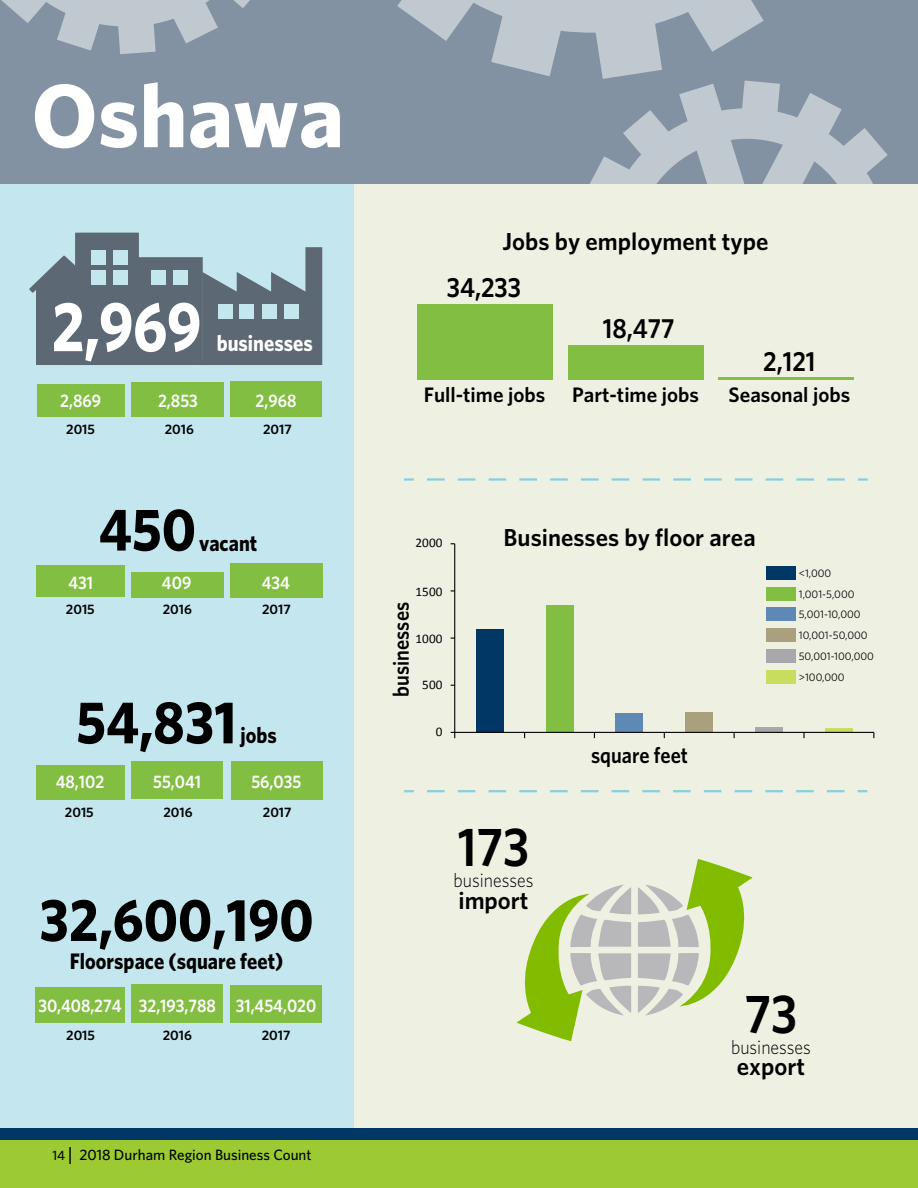
<style>
.page{position:relative;width:918px;height:1188px;background:#fff}
.page>*{position:absolute;margin:0;border:0;box-sizing:border-box;transform-origin:0 0}
.t1{font:700 90px "Whitney";color:#fff}
.t2{font:700 70.5px "Whitney";color:#fff;scale:.85 1}
.t3{font:700 60px "Whitney";color:#000;scale:.9 1}
.t4{font:600 54.75px "Whitney";color:#000;scale:.9 1}
.t5{font:600 27.75px "Whitney";color:#000;scale:.9 1}
.t6{font:600 24.6px "Whitney";color:#000}
.t7{font:700 22.5px "Whitney";color:#000;scale:.9 1}
.t8{font:600 22.5px "Whitney";color:#000;scale:.9 1}
.t9{font:700 22.5px "Whitney";color:#fff;scale:.9 1}
.t10{font:600 21px "Whitney";color:#000}
.t11{font:300 19.8px "Whitney";color:#000;scale:.9 1}
.t12{font:600 18.15px "Whitney";color:#fff;scale:.9 1}
.t13{font:500 15px "Whitney";color:#000}
.t14{font:600 13.8px "Whitney";color:#000}
.t15{font:13.2px "Calibri";color:#010101}
.t16{font:10.95px/20.7px "Whitney HTF";color:#000}
.s1{font-size:13.5px}
.s2{font-family:"Arial";font-weight:400;font-size:18px}
</style>
<div class="page">
<div style="left:0;top:87px;width:918px;height:1044px;background:#eef1e2"></div>
<div style="left:0;top:0;width:354px;height:1188px;background:#c4e7ef"></div>
<div style="left:0;top:1139px;width:918px;height:49px;background:#9bca33"></div>
<div style="left:0;top:1128px;width:918px;height:11px;background:#003764"></div>
<svg style="left:516px;top:885px;width:115px;height:156px"></svg>
<svg style="left:638px;top:859px;width:115px;height:157px"></svg>
<div style="left:418px;top:304px;width:135px;height:76px;background:#81be41"></div>
<div style="left:568px;top:345px;width:136px;height:35px;background:#81be41"></div>
<hr style="left:719px;top:377px;width:135px;height:2px;background:#81be41">
<div style="left:36px;top:566px;width:89px;height:31px;background:#81be41"></div>
<svg style="left:29px;top:233px;width:293px;height:132px"></svg>
<div style="left:113px;top:250px;width:15px;height:15px;background:#c4e7ef"></div>
<div style="left:113px;top:270px;width:15px;height:15px;background:#c4e7ef"></div>
<div style="left:91px;top:250px;width:15px;height:15px;background:#c4e7ef"></div>
<div style="left:91px;top:270px;width:15px;height:15px;background:#c4e7ef"></div>
<div style="left:173px;top:270px;width:15px;height:15px;background:#c4e7ef"></div>
<div style="left:151px;top:270px;width:15px;height:15px;background:#c4e7ef"></div>
<div style="left:131px;top:572px;width:92px;height:25px;background:#81be41"></div>
<div style="left:230px;top:563px;width:93px;height:34px;background:#81be41"></div>
<div style="left:37px;top:384px;width:88px;height:33px;background:#81be41"></div>
<div style="left:131px;top:383px;width:93px;height:34px;background:#81be41"></div>
<div style="left:230px;top:382px;width:92px;height:35px;background:#81be41"></div>
<div style="left:36px;top:765px;width:89px;height:34px;background:#81be41"></div>
<div style="left:132px;top:762px;width:91px;height:37px;background:#81be41"></div>
<div style="left:231px;top:761px;width:91px;height:38px;background:#81be41"></div>
<div style="left:131px;top:984px;width:92px;height:39px;background:#81be41"></div>
<div style="left:36px;top:987px;width:89px;height:36px;background:#81be41"></div>
<div style="left:230px;top:985px;width:92px;height:38px;background:#81be41"></div>
<svg style="left:405px;top:790px;width:8px;height:2px"></svg>
<svg style="left:428px;top:790px;width:417px;height:2px"></svg>
<svg style="left:859px;top:790px;width:7px;height:2px"></svg>
<svg style="left:405px;top:478px;width:8px;height:3px"></svg>
<svg style="left:428px;top:478px;width:417px;height:3px"></svg>
<svg style="left:859px;top:478px;width:8px;height:3px"></svg>
<div style="left:0;top:0;width:918px;height:183px;background:#8292a2"></div>
<svg style="left:397px;top:0;width:367px;height:79px;fill:#c0c8d0"></svg>
<svg style="left:590px;top:81px;width:298px;height:102px"></svg>
<svg style="left:1px;top:0;width:249px;height:54px"></svg>
<div style="left:476px;top:629px;width:28px;height:103px;background:#003764"></div>
<div style="left:546px;top:605px;width:27px;height:127px;background:#81be41"></div>
<div style="left:615px;top:713px;width:28px;height:19px;background:#5d89b4"></div>
<div style="left:685px;top:712px;width:28px;height:20px;background:#aba07e"></div>
<svg style="left:755px;top:728px;width:28px;height:4px"></svg>
<hr style="left:825px;top:729px;width:28px;height:3px;background:#c8dc5d">
<hr style="left:454px;top:544px;width:1px;height:188px;background:#000">
<hr style="left:455px;top:732px;width:419px;height:1px;background:#000">
<div style="left:766px;top:566px;width:29px;height:14px;background:#003764"></div>
<div style="left:766px;top:587px;width:29px;height:13px;background:#81be41"></div>
<div style="left:766px;top:607px;width:29px;height:14px;background:#5d89b4"></div>
<div style="left:766px;top:628px;width:29px;height:14px;background:#aba07e"></div>
<div style="left:766px;top:649px;width:29px;height:14px;background:#a8a8ac"></div>
<div style="left:766px;top:670px;width:29px;height:14px;background:#c8dc5d"></div>
<h1 class="t1" style="left:31px;top:56px;width:314px">Oshawa</h1>
<h2 class="t2" style="left:52px;top:279px;width:178px">2,969</h2>
<p class="t9" style="left:217px;top:328px;width:108px">businesses</p>
<p class="t12" style="left:60px;top:389px;width:47px">2,869</p>
<p class="t12" style="left:158px;top:389px;width:46px">2,853</p>
<p class="t12" style="left:256px;top:389px;width:47px">2,968</p>
<p class="t14" style="left:66px;top:420px;width:30px">2015</p>
<p class="t14" style="left:165px;top:420px;width:31px">2016</p>
<p class="t14" style="left:263px;top:420px;width:30px">2017</p>
<h3 class="t3" style="left:99px;top:489px;width:109px">450</h3>
<p class="t7" style="left:199px;top:528px;width:66px">vacant</p>
<p class="t12" style="left:68px;top:571px;width:29px">431</p>
<p class="t14" style="left:66px;top:600px;width:30px">2015</p>
<p class="t12" style="left:162px;top:571px;width:34px">409</p>
<p class="t14" style="left:163px;top:600px;width:31px">2016</p>
<p class="t12" style="left:262px;top:571px;width:33px">434</p>
<p class="t14" style="left:262px;top:600px;width:30px">2017</p>
<h3 class="t3" style="left:76px;top:682px;width:179px">54,831</h3>
<p class="t7" style="left:240px;top:720px;width:42px">jobs</p>
<p class="t12" style="left:56px;top:769px;width:55px">48,102</p>
<p class="t14" style="left:65px;top:803px;width:30px">2015</p>
<p class="t12" style="left:153px;top:769px;width:55px">55,041</p>
<p class="t14" style="left:164px;top:803px;width:31px">2016</p>
<p class="t12" style="left:251px;top:769px;width:57px">56,035</p>
<p class="t14" style="left:263px;top:803px;width:30px">2017</p>
<h3 class="t3" style="left:39px;top:880px;width:306px">32,600,190</h3>
<p class="t7" style="left:70px;top:947px;width:239px">Floorspace (square feet)</p>
<p class="t12" style="left:39px;top:994px;width:199px">30,408,274 32,193,788</p>
<p class="t14" style="left:262px;top:1026px;width:30px">2017</p>
<p class="t12" style="left:236px;top:994px;width:91px">31,454,020</p>
<p class="t14" style="left:66px;top:1026px;width:30px">2015</p>
<p class="t14" style="left:163px;top:1026px;width:31px">2016</p>
<p class="t13" style="left:52px;top:1145px;width:261px"><span class="s1">14</span> <span class="s2">|</span> 2018 Durham Region Business Count</p>
<h3 class="t6" style="left:503px;top:225px;width:267px">Jobs by employment type</h3>
<h3 class="t5" style="left:447px;top:268px;width:84px">34,233</h3>
<h3 class="t5" style="left:603px;top:310px;width:81px">18,477</h3>
<h3 class="t5" style="left:763px;top:343px;width:60px">2,121</h3>
<p class="t10" style="left:424px;top:381px;width:123px">Full-time jobs</p>
<p class="t10" style="left:572px;top:380px;width:128px">Part-time jobs</p>
<p class="t10" style="left:729px;top:381px;width:123px">Seasonal jobs</p>
<p class="t15" style="left:416px;top:534px;width:28px">2000</p>
<h3 class="t6" style="left:504px;top:521px;width:254px">Businesses by floor area</h3>
<p class="t15" style="left:416px;top:583px;width:28px">1500</p>
<p class="t8" style="left:386px;top:697px;width:107px;rotate:-90deg">businesses</p>
<p class="t15" style="left:416px;top:630px;width:28px">1000</p>
<p class="t15" style="left:422px;top:677px;width:22px">500</p>
<p class="t15" style="left:436px;top:724px;width:8px">0</p>
<h3 class="t4" style="left:458px;top:811px;width:81px">173</h3>
<p class="t11" style="left:454px;top:867px;width:90px">businesses</p>
<h3 class="t6" style="left:458px;top:884px;width:72px">import</h3>
<p class="t8" style="left:591px;top:740px;width:109px">square feet</p>
<p class="t16" style="left:799px;top:563px;width:77px">&lt;1,000<br>1,001-5,000<br>5,001-10,000<br>10,001-50,000<br>50,001-100,000 &gt;100,000</p>
<h3 class="t4" style="left:745px;top:977px;width:60px">73</h3>
<p class="t11" style="left:731px;top:1034px;width:90px">businesses</p>
<h3 class="t6" style="left:737px;top:1050px;width:70px">export</h3>
</div>
